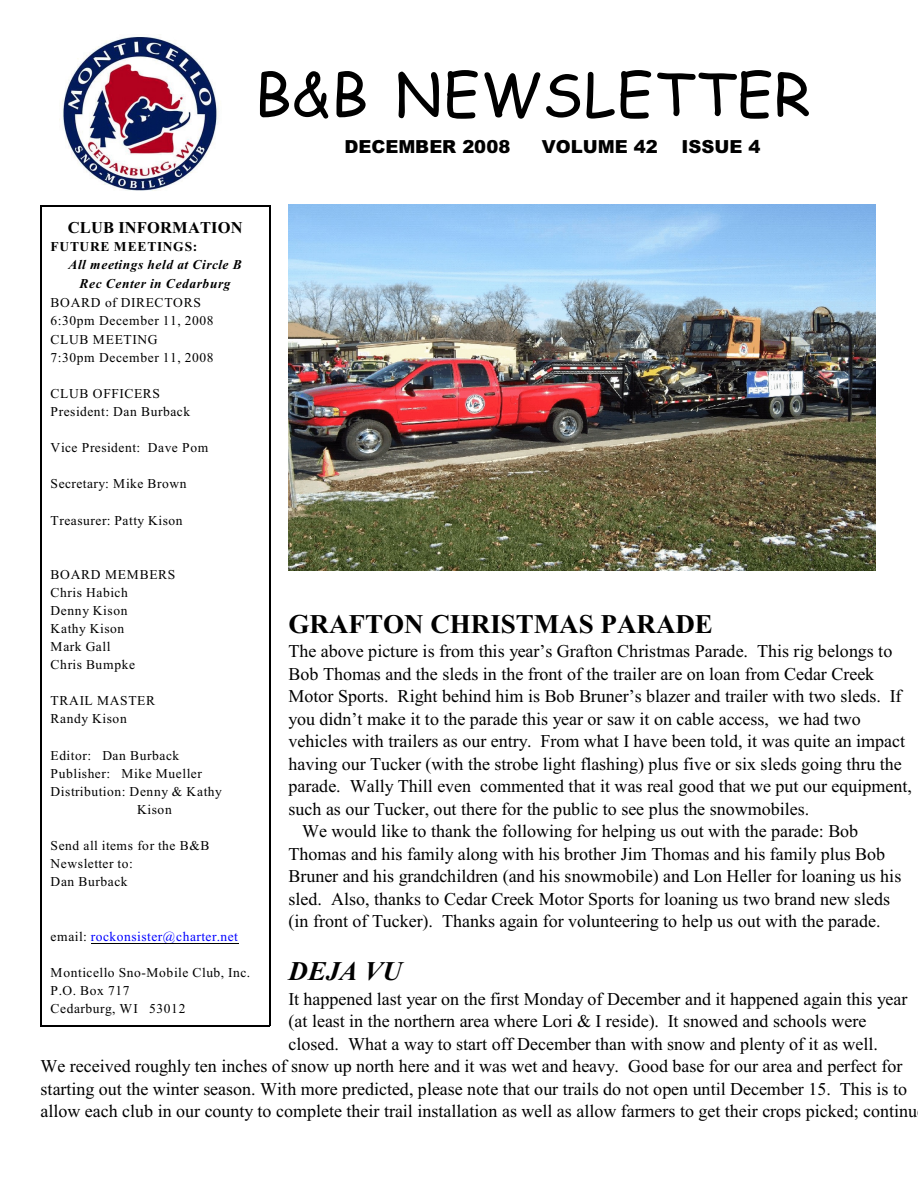
<style>
.page{position:relative;width:918px;height:1188px;background:#fff}
.page>*{position:absolute;margin:0;border:0;box-sizing:border-box;transform-origin:0 0}
.t1{font:italic 58.5px "Comic Sans MS";letter-spacing:.01em;color:#000}
.t2{font:700 27px "Times New Roman";color:#000}
.t3{font:italic 700 27px "Times New Roman";color:#000}
.t4{font:18px "Times New Roman";color:#000}
.t5{font:italic 900 18px "Arial";color:#000}
.t6{font:700 16.5px "Times New Roman";letter-spacing:.01em;color:#000}
.t7{font:13.5px/18.1px "Times New Roman";letter-spacing:.045em;color:#000}
.t8{font:italic 700 13.5px/19px "Times New Roman";letter-spacing:.04em;color:#000;text-align:center}
.t9{font:13.5px "Times New Roman";letter-spacing:.04em;color:#00f}
.t10{font:700 13.5px "Times New Roman";letter-spacing:.045em;color:#000}
.s1{color:#000}
</style>
<div class="page">
<img style="left:59px;top:37px;width:160px;height:154px">
<hr style="left:91px;top:943px;width:147px;height:1px;background:#000">
<hr style="left:40px;top:206px;width:1px;height:820px;background:#000">
<hr style="left:269px;top:206px;width:1px;height:820px;background:#000">
<hr style="left:40px;top:206px;width:230px;height:1px;background:#000">
<hr style="left:40px;top:1025px;width:230px;height:1px;background:#000">
<img style="left:288px;top:204px;width:588px;height:367px">
<h1 class="t1" style="left:255px;top:69px;width:558px">B&amp;B NEWSLETTER</h1>
<p class="t5" style="left:344px;top:140px;width:168px">DECEMBER 2008</p>
<p class="t5" style="left:542px;top:140px;width:117px">VOLUME 42</p>
<p class="t5" style="left:682px;top:140px;width:80px">ISSUE 4</p>
<p class="t6" style="left:68px;top:222px;width:176px">CLUB INFORMATION</p>
<p class="t10" style="left:51px;top:242px;width:148px">FUTURE MEETINGS:</p>
<p class="t8" style="left:68px;top:256px;width:175px">All meetings held at Circle B<br>Rec Center in Cedarburg</p>
<p class="t7" style="left:51px;top:295px;width:165px">BOARD of DIRECTORS<br>6:30pm December 11, 2008<br>CLUB MEETING<br>7:30pm December 11, 2008</p>
<p class="t7" style="left:51px;top:386px;width:141px">CLUB OFFICERS<br>President: Dan Burback</p>
<p class="t7" style="left:51px;top:440px;width:159px">Vice President: Dave Pom</p>
<p class="t7" style="left:51px;top:476px;width:138px">Secretary: Mike Brown</p>
<p class="t7" style="left:51px;top:512px;width:134px">Treasurer: Patty Kison</p>
<p class="t7" style="left:51px;top:566px;width:126px">BOARD MEMBERS<br>Chris Habich<br>Denny Kison<br>Kathy Kison<br>Mark Gall<br>Chris Bumpke</p>
<p class="t7" style="left:51px;top:693px;width:106px">TRAIL MASTER<br>Randy Kison</p>
<p class="t7" style="left:51px;top:747px;width:130px">Editor: Dan Burback</p>
<p class="t7" style="left:51px;top:765px;width:153px">Publisher: Mike Mueller</p>
<p class="t7" style="left:51px;top:783px;width:173px">Distribution: Denny &amp; Kathy</p>
<p class="t7" style="left:137px;top:802px;width:36px">Kison</p>
<p class="t7" style="left:51px;top:838px;width:161px">Send all items for the B&amp;B<br>Newsletter to:<br>Dan Burback</p>
<h2 class="t2" style="left:289px;top:615px;width:426px">GRAFTON CHRISTMAS PARADE</h2>
<p class="t4" style="left:289px;top:645px;width:605px">The above picture is from this year’s Grafton Christmas Parade. This rig belongs to</p>
<p class="t4" style="left:289px;top:667px;width:587px">Bob Thomas and the sleds in the front of the trailer are on loan from Cedar Creek</p>
<p class="t4" style="left:289px;top:690px;width:615px">Motor Sports. Right behind him is Bob Bruner’s blazer and trailer with two sleds. If</p>
<p class="t4" style="left:289px;top:712px;width:574px">you didn’t make it to the parade this year or saw it on cable access, we had two</p>
<p class="t4" style="left:289px;top:735px;width:618px">vehicles with trailers as our entry. From what I have been told, it was quite an impact</p>
<p class="t4" style="left:289px;top:757px;width:615px">having our Tucker (with the strobe light flashing) plus five or six sleds going thru the</p>
<p class="t4" style="left:289px;top:780px;width:625px">parade. Wally Thill even commented that it was real good that we put our equipment,</p>
<p class="t4" style="left:289px;top:802px;width:522px">such as our Tucker, out there for the public to see plus the snowmobiles.</p>
<p class="t4" style="left:302px;top:825px;width:558px">We would like to thank the following for helping us out with the parade: Bob</p>
<p class="t4" style="left:289px;top:847px;width:598px">Thomas and his family along with his brother Jim Thomas and his family plus Bob</p>
<p class="t4" style="left:289px;top:870px;width:614px">Bruner and his grandchildren (and his snowmobile) and Lon Heller for loaning us his</p>
<p class="t4" style="left:289px;top:892px;width:603px">sled. Also, thanks to Cedar Creek Motor Sports for loaning us two brand new sleds</p>
<p class="t4" style="left:289px;top:915px;width:594px">(in front of Tucker). Thanks again for volunteering to help us out with the parade.</p>
<h2 class="t3" style="left:289px;top:962px;width:115px">DEJA VU</h2>
<p class="t4" style="left:289px;top:992px;width:621px">It happened last year on the first Monday of December and it happened again this year</p>
<p class="t4" style="left:289px;top:1015px;width:579px">(at least in the northern area where Lori &amp; I reside). It snowed and schools were</p>
<p class="t4" style="left:289px;top:1037px;width:591px">closed. What a way to start off December than with snow and plenty of it as well.</p>
<p class="t4" style="left:40px;top:1060px;width:863px">We received roughly ten inches of snow up north here and it was wet and heavy. Good base for our area and perfect for</p>
<p class="t4" style="left:40px;top:1082px;width:868px">starting out the winter season. With more predicted, please note that our trails do not open until December 15. This is to</p>
<p class="t4" style="left:40px;top:1105px;width:878px">allow each club in our county to complete their trail installation as well as allow farmers to get their crops picked; continu</p>
<p class="t9" style="left:51px;top:931px;width:189px"><span class="s1">email:</span> rockonsister@charter.net</p>
<p class="t7" style="left:51px;top:964px;width:201px">Monticello Sno-Mobile Club, Inc.<br>P.O. Box 717<br>Cedarburg, WI 53012</p>
</div>
